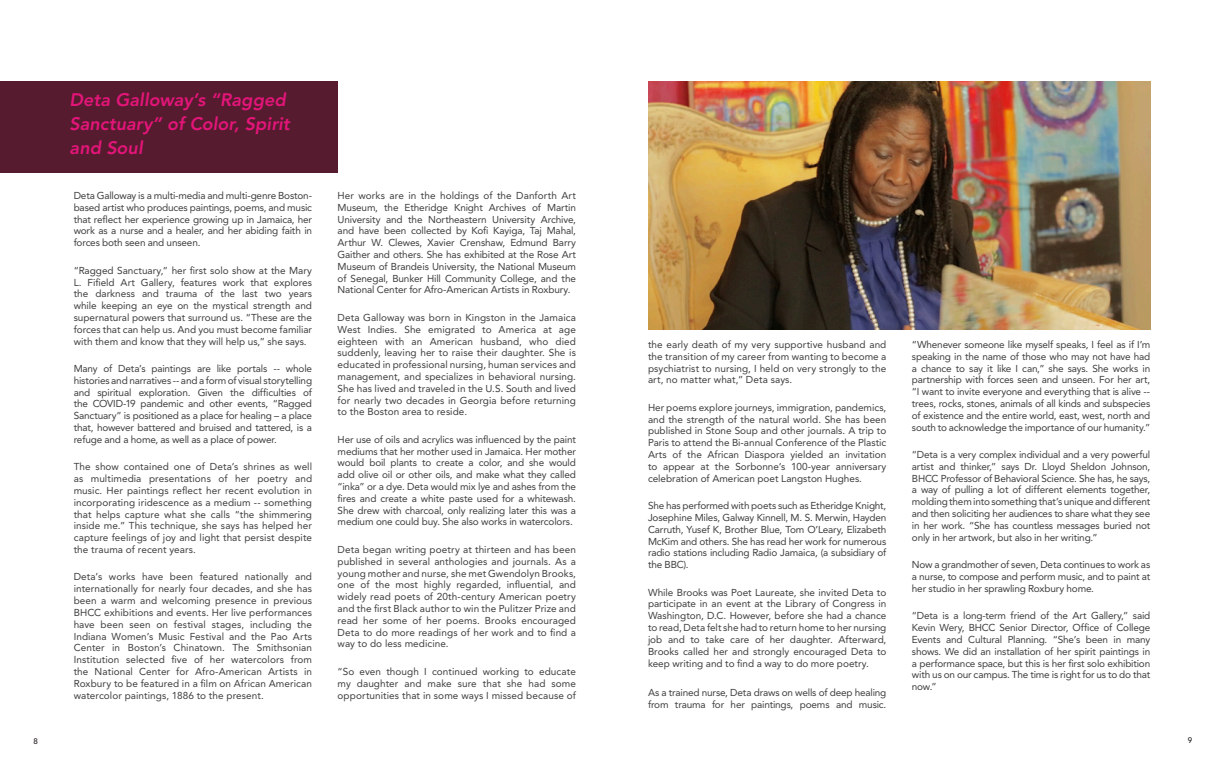
<style>
.page{position:relative;width:1224px;height:780px;background:#fff}
.page>*{position:absolute;margin:0;border:0;box-sizing:border-box;transform-origin:0 0}
.Body___Circle_1{font:italic 800 18px/24px "Avenir LT Std";color:#e31579}
.Body_Text{font:10px/11.8px "Avenir LT Std";letter-spacing:-.01em;color:#3e3e3f;text-align:justify}
.t1{font:500 8px "Avenir LT Std";color:#231f20}
</style>
<div class="page">
<div style="left:0;top:82px;width:338px;height:91px;background:#571b2f"></div>
<img style="left:649px;top:82px;width:501px;height:247px">
<p class="Body___Circle_1" style="left:70px;top:88px;width:222px">Deta Galloway’s “Ragged<br>Sanctuary” of Color, Spirit and Soul</p>
<p class="Body_Text" style="left:74px;top:190px;width:240px">Deta Galloway is a multi-media and multi-genre Boston&shy;based artist who produces paintings, poems, and music that reflect her experience growing up in Jamaica, her work as a nurse and a healer, and her abiding faith in forces both seen and unseen.</p>
<p class="Body_Text" style="left:74px;top:264px;width:240px">“Ragged Sanctuary,” her first solo show at the Mary L. Fifield Art Gallery, features work that explores the darkness and trauma of the last two years while keeping an eye on the mystical strength and supernatural powers that surround us. “These are the forces that can help us. And you must become familiar with them and know that they will help us,” she says.</p>
<p class="Body_Text" style="left:74px;top:363px;width:240px">Many of Deta’s paintings are like portals -- whole histories and narratives -- and a form of visual storytelling and spiritual exploration. Given the difficulties of the COVID-19 pandemic and other events, “Ragged Sanctuary” is positioned as a place for healing – a place that, however battered and bruised and tattered, is a refuge and a home, as well as a place of power.</p>
<p class="Body_Text" style="left:74px;top:461px;width:240px">The show contained one of Deta’s shrines as well as multimedia presentations of her poetry and music. Her paintings reflect her recent evolution in incorporating iridescence as a medium -- something that helps capture what she calls “the shimmering inside me.” This technique, she says has helped her capture feelings of joy and light that persist despite the trauma of recent years.</p>
<p class="Body_Text" style="left:74px;top:571px;width:240px">Deta’s works have been featured nationally and internationally for nearly four decades, and she has been a warm and welcoming presence in previous BHCC exhibitions and events. Her live performances have been seen on festival stages, including the Indiana Women’s Music Festival and the Pao Arts Center in Boston’s Chinatown. The Smithsonian Institution selected five of her watercolors from the National Center for Afro-American Artists in Roxbury to be featured in a film on African American watercolor paintings, 1886 to the present.</p>
<p class="Body_Text" style="left:338px;top:190px;width:240px">Her works are in the holdings of the Danforth Art Museum, the Etheridge Knight Archives of Martin University and the Northeastern University Archive, and have been collected by Kofi Kayiga, Taj Mahal, Arthur W. Clewes, Xavier Crenshaw, Edmund Barry Gaither and others. She has exhibited at the Rose Art Museum of Brandeis University, the National Museum of Senegal, Bunker Hill Community College, and the National Center for Afro-American Artists in Roxbury.</p>
<p class="Body_Text" style="left:338px;top:311px;width:240px">Deta Galloway was born in Kingston in the Jamaica West Indies. She emigrated to America at age eighteen with an American husband, who died suddenly, leaving her to raise their daughter. She is educated in professional nursing, human services and management, and specializes in behavioral nursing.<br>She has lived and traveled in the U.S. South and lived for nearly two decades in Georgia before returning to the Boston area to reside.</p>
<p class="Body_Text" style="left:338px;top:433px;width:240px">Her use of oils and acrylics was influenced by the paint mediums that her mother used in Jamaica. Her mother would boil plants to create a color, and she would add olive oil or other oils, and make what they called “inka” or a dye. Deta would mix lye and ashes from the fires and create a white paste used for a whitewash.<br>She drew with charcoal, only realizing later this was a medium one could buy. She also works in watercolors.</p>
<p class="Body_Text" style="left:338px;top:543px;width:240px">Deta began writing poetry at thirteen and has been published in several anthologies and journals. As a young mother and nurse, she met Gwendolyn Brooks, one of the most highly regarded, influential, and widely read poets of 20th-century American poetry and the first Black author to win the Pulitzer Prize and read her some of her poems. Brooks encouraged Deta to do more readings of her work and to find a way to do less medicine.</p>
<p class="Body_Text" style="left:338px;top:665px;width:240px">“So even though I continued working to educate my daughter and make sure that she had some opportunities that in some ways I missed because of</p>
<p class="Body_Text" style="left:648px;top:338px;width:240px">the early death of my very supportive husband and the transition of my career from wanting to become a psychiatrist to nursing, I held on very strongly to the art, no matter what,” Deta says.</p>
<p class="Body_Text" style="left:648px;top:401px;width:240px">Her poems explore journeys, immigration, pandemics, and the strength of the natural world. She has been published in Stone Soup and other journals. A trip to Paris to attend the Bi-annual Conference of the Plastic Arts of the African Diaspora yielded an invitation to appear at the Sorbonne‘s 100-year anniversary celebration of American poet Langston Hughes.</p>
<p class="Body_Text" style="left:648px;top:500px;width:240px">She has performed with poets such as Etheridge Knight, Josephine Miles, Galway Kinnell, M. S. Merwin, Hayden Carruth, Yusef K, Brother Blue, Tom O’Leary, Elizabeth McKim and others. She has read her work for numerous radio stations including Radio Jamaica, (a subsidiary of the BBC).</p>
<p class="Body_Text" style="left:648px;top:586px;width:240px">While Brooks was Poet Laureate, she invited Deta to participate in an event at the Library of Congress in Washington, D.C. However, before she had a chance to read, Deta felt she had to return home to her nursing job and to take care of her daughter. Afterward, Brooks called her and strongly encouraged Deta to keep writing and to find a way to do more poetry.</p>
<p class="Body_Text" style="left:648px;top:686px;width:240px">As a trained nurse, Deta draws on wells of deep healing from trauma for her paintings, poems and music.</p>
<p class="Body_Text" style="left:912px;top:338px;width:240px">“Whenever someone like myself speaks, I feel as if I’m speaking in the name of those who may not have had a chance to say it like I can,” she says. She works in partnership with forces seen and unseen. For her art, “I want to invite everyone and everything that is alive -- trees, rocks, stones, animals of all kinds and subspecies of existence and the entire world, east, west, north and south to acknowledge the importance of our humanity.”</p>
<p class="Body_Text" style="left:912px;top:448px;width:240px">“Deta is a very complex individual and a very powerful artist and thinker,” says Dr. Lloyd Sheldon Johnson, BHCC Professor of Behavioral Science. She has, he says, a way of pulling a lot of different elements together, molding them into something that’s unique and different and then soliciting her audiences to share what they see in her work. “She has countless messages buried not only in her artwork, but also in her writing.”</p>
<p class="Body_Text" style="left:912px;top:559px;width:240px">Now a grandmother of seven, Deta continues to work as a nurse, to compose and perform music, and to paint at her studio in her sprawling Roxbury home.</p>
<p class="Body_Text" style="left:912px;top:610px;width:240px">“Deta is a long-term friend of the Art Gallery,” said Kevin Wery, BHCC Senior Director, Office of College Events and Cultural Planning. “She’s been in many shows. We did an installation of her spirit paintings in a performance space, but this is her first solo exhibition with us on our campus. The time is right for us to do that now.”</p>
<p class="t1" style="left:33px;top:736px;width:6px">8</p>
<p class="t1" style="left:1188px;top:735px;width:6px">9</p>
</div>
